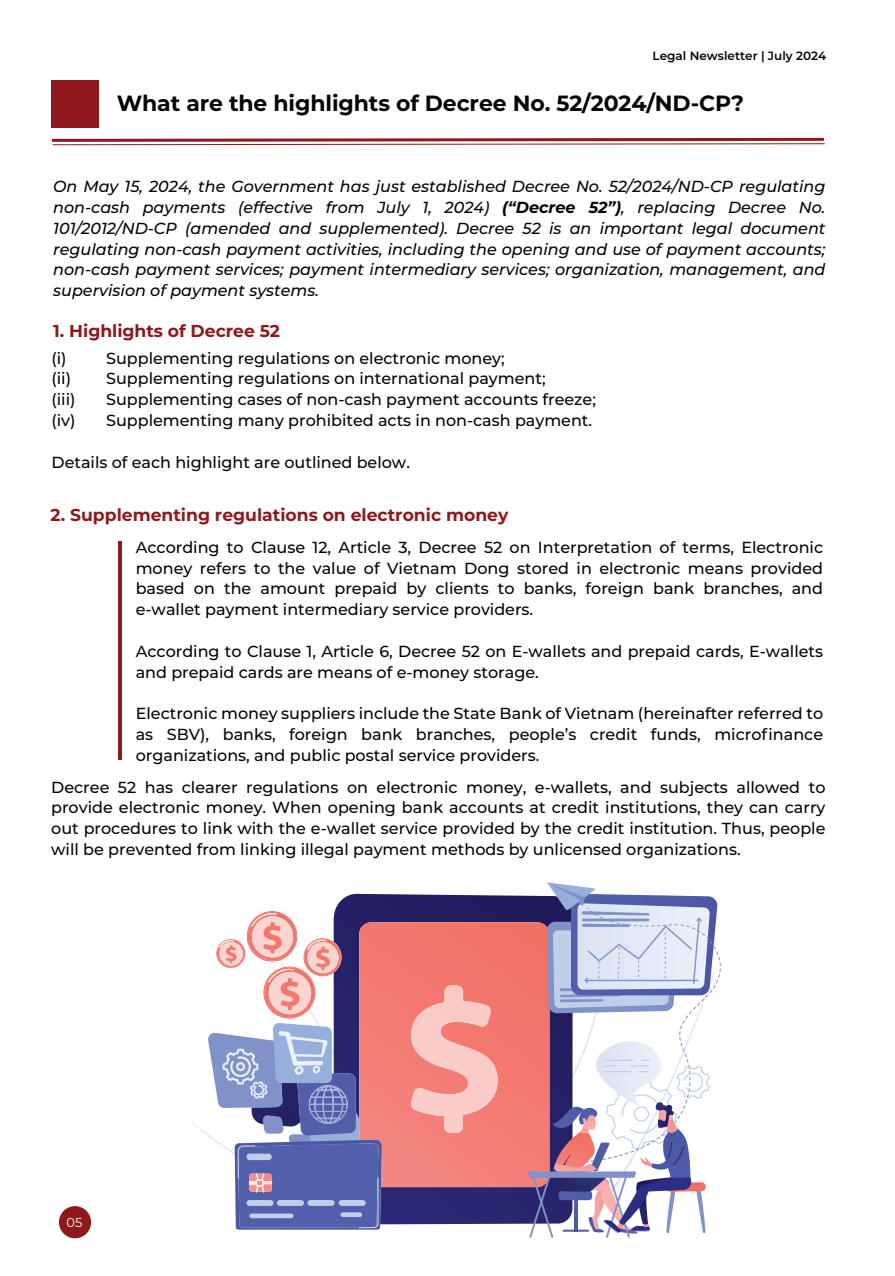
<style>
.page{position:relative;width:895px;height:1276px;background:#fff}
.page>*{position:absolute;margin:0;border:0;box-sizing:border-box;transform-origin:0 0}
.t1{font:700 22px "Montserrat";letter-spacing:-.005em;color:#040503}
.t2{font:700 17.2px "Montserrat";color:#8e181b}
.t3{font:500 16px/20.8px "Montserrat";color:#040503;text-align:justify}
.t4{font:italic 500 16px/20.8px "Montserrat";color:#040503;text-align:justify}
.t5{font:12.8px "Montserrat";color:#fff}
.t6{font:600 12px "Montserrat";color:#040503}
.s1{font-weight:700}
</style>
<div class="page">
<hr style="left:118px;top:541px;width:4px;height:219px;background:#8e181b">
<svg style="left:335px;top:894px;width:193px;height:330px;background:#2c286c"></svg>
<svg style="left:382px;top:922px;width:146px;height:265px;background:#f27b72"></svg>
<svg style="left:410px;top:985px;width:88px;height:148px;background:#f6a49e"></svg>
<svg style="left:191px;top:911px;width:191px;height:318px"></svg>
<svg style="left:529px;top:1174px;width:22px;height:64px"></svg>
<svg style="left:528px;top:882px;width:193px;height:352px"></svg>
<div style="left:52px;top:80px;width:47px;height:47px;background:#8e181b"></div>
<svg style="left:52px;top:138px;width:772px;height:4px;background:#ab5254"></svg>
<hr style="left:53px;top:143px;width:772px;height:2px;background:#90181b">
<div style="left:59px;top:1206px;width:32px;height:32px;background:#90181b;border-radius:50%"></div>
<p class="t6" style="left:653px;top:47px;width:175px">Legal Newsletter | July 2024</p>
<h1 class="t1" style="left:117px;top:87px;width:629px">What are the highlights of Decree No. 52/2024/ND-CP?</h1>
<p class="t4" style="left:53px;top:175px;width:774px">On May 15, 2024, the Government has just established Decree No. 52/2024/ND-CP regulating non-cash payments (effective from July 1, 2024) <span class="s1">(“Decree 52”)</span>, replacing Decree No.<br>101/2012/ND-CP (amended and supplemented). Decree 52 is an important legal document regulating non-cash payment activities, including the opening and use of payment accounts; non-cash payment services; payment intermediary services; organization, management, and supervision of payment systems.</p>
<p class="t2" style="left:53px;top:319px;width:228px">1. Highlights of Decree 52</p>
<p class="t3" style="left:51px;top:347px;width:17px">(i)</p>
<p class="t3" style="left:106px;top:347px;width:400px">Supplementing regulations on electronic money;</p>
<p class="t3" style="left:51px;top:368px;width:21px">(ii)</p>
<p class="t3" style="left:106px;top:368px;width:441px">Supplementing regulations on international payment;</p>
<p class="t3" style="left:51px;top:388px;width:26px">(iii)</p>
<p class="t3" style="left:106px;top:388px;width:491px">Supplementing cases of non-cash payment accounts freeze;</p>
<p class="t3" style="left:51px;top:409px;width:26px">(iv)</p>
<p class="t3" style="left:106px;top:409px;width:487px">Supplementing many prohibited acts in non-cash payment.</p>
<p class="t3" style="left:51px;top:451px;width:360px">Details of each highlight are outlined below.</p>
<p class="t2" style="left:51px;top:503px;width:459px">2. Supplementing regulations on electronic money</p>
<p class="t3" style="left:136px;top:536px;width:689px">According to Clause 12, Article 3, Decree 52 on Interpretation of terms, Electronic money refers to the value of Vietnam Dong stored in electronic means provided based on the amount prepaid by clients to banks, foreign bank branches, and e-wallet payment intermediary service providers.</p>
<p class="t3" style="left:136px;top:640px;width:689px">According to Clause 1, Article 6, Decree 52 on E-wallets and prepaid cards, E-wallets and prepaid cards are means of e-money storage.</p>
<p class="t3" style="left:136px;top:702px;width:689px">Electronic money suppliers include the State Bank of Vietnam (hereinafter referred to as SBV), banks, foreign bank branches, people’s credit funds, microfinance organizations, and public postal service providers.</p>
<p class="t3" style="left:51px;top:776px;width:776px">Decree 52 has clearer regulations on electronic money, e-wallets, and subjects allowed to provide electronic money. When opening bank accounts at credit institutions, they can carry out procedures to link with the e-wallet service provided by the credit institution. Thus, people will be prevented from linking illegal payment methods by unlicensed organizations.</p>
<p class="t5" style="left:66px;top:1214px;width:17px">05</p>
</div>
